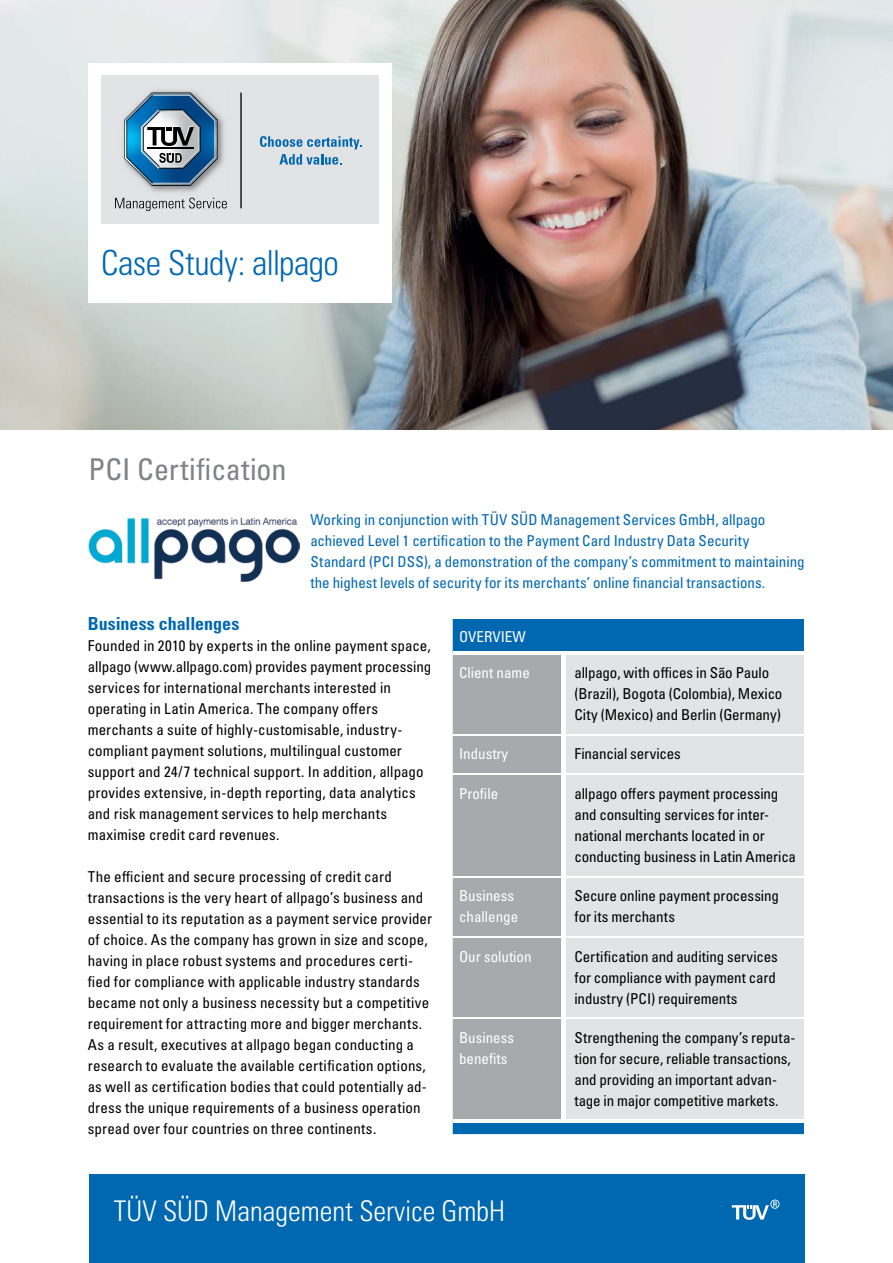
<style>
.page{position:relative;width:893px;height:1263px;background:#fff}
.page>*{position:absolute;margin:0;border:0;box-sizing:border-box;transform-origin:0 0}
.t1{font:34.5px "Univers LTCYR 47 Light Cond";letter-spacing:-.02em;color:#0067b1}
.t2{font:condensed 30px "Univers LTCYR 57";letter-spacing:.005em;color:#808285}
.t3{font:28.5px "Univers LTCYR 47 Light Cond";color:#fff}
.t4{font:18px "Univers LTCYR 67 Bold Cond";color:#0067b1}
.t5{font:condensed 15px/21px "Univers LTCYR 57";letter-spacing:.005em;color:#000}
.t6{font:condensed 15px/21px "Univers LTCYR 57";color:#0067b1}
.t7{font:condensed 15px/21px "Univers LTCYR 57";color:#fff}
.t8{font:condensed 15px "Univers LTCYR 57";letter-spacing:-.015em;color:#000}
</style>
<div class="page">
<div style="left:89px;top:1174px;width:715px;height:89px;background:#0067b1"></div>
<img style="left:0;top:0;width:893px;height:429px">
<div style="left:453px;top:619px;width:351px;height:515px;background:#0067b1"></div>
<div style="left:453px;top:655px;width:108px;height:464px;background:#a7a9ac"></div>
<div style="left:566px;top:655px;width:238px;height:464px;background:#e2e3e4"></div>
<div style="left:561px;top:735px;width:5px;height:38px;background:#fff"></div>
<div style="left:561px;top:775px;width:5px;height:101px;background:#fff"></div>
<div style="left:561px;top:877px;width:5px;height:59px;background:#fff"></div>
<div style="left:561px;top:938px;width:5px;height:79px;background:#fff"></div>
<div style="left:561px;top:1019px;width:5px;height:100px;background:#fff"></div>
<hr style="left:453px;top:773px;width:110px;height:2px;background:#fff">
<hr style="left:563px;top:773px;width:241px;height:2px;background:#fff">
<hr style="left:453px;top:876px;width:110px;height:1px;background:#fff">
<hr style="left:563px;top:876px;width:241px;height:1px;background:#fff">
<hr style="left:453px;top:936px;width:110px;height:2px;background:#fff">
<hr style="left:563px;top:936px;width:241px;height:2px;background:#fff">
<hr style="left:453px;top:1017px;width:110px;height:2px;background:#fff">
<hr style="left:563px;top:1017px;width:241px;height:2px;background:#fff">
<div style="left:561px;top:655px;width:5px;height:79px;background:#fff"></div>
<hr style="left:453px;top:734px;width:110px;height:1px;background:#fff">
<hr style="left:563px;top:734px;width:241px;height:1px;background:#fff">
<hr style="left:453px;top:1119px;width:110px;height:3px;background:#fff">
<hr style="left:563px;top:1119px;width:241px;height:3px;background:#fff">
<hr style="left:453px;top:652px;width:110px;height:3px;background:#fff">
<hr style="left:563px;top:652px;width:241px;height:3px;background:#fff">
<img style="left:88px;top:518px;width:211px;height:64px">
<div style="left:88px;top:63px;width:302px;height:237px;background:#fff"></div>
<div style="left:101px;top:76px;width:278px;height:148px;background:#e2e3e4"></div>
<hr style="left:240px;top:93px;width:2px;height:115px;background:#000">
<svg style="left:260px;top:136px;width:102px;height:29px"></svg>
<img style="left:123px;top:90px;width:101px;height:102px">
<svg style="left:124px;top:93px;width:94px;height:93px"></svg>
<svg style="left:115px;top:198px;width:112px;height:13px"></svg>
<svg style="left:732px;top:1199px;width:47px;height:21px"></svg>
<h1 class="t1" style="left:101px;top:239px;width:239px">Case Study: allpago</h1>
<h2 class="t2" style="left:88px;top:450px;width:199px">PCI Certification</h2>
<p class="t6" style="left:310px;top:509px;width:496px">Working in conjunction with TÜV SÜD Management Services GmbH, allpago achieved Level 1 certification to the Payment Card Industry Data Security Standard (PCI DSS), a demonstration of the company’s commitment to maintaining the highest levels of security for its merchants’ online financial transactions.</p>
<p class="t4" style="left:88px;top:613px;width:153px">Business challenges</p>
<p class="t5" style="left:88px;top:635px;width:345px">Founded in 2010 by experts in the online payment space, allpago (www.allpago.com) provides payment processing services for international merchants interested in operating in Latin America. The company offers merchants a suite of highly-customisable, industry&shy;compliant payment solutions, multilingual customer support and 24/7 technical support. In addition, allpago provides extensive, in-depth reporting, data analytics and risk management services to help merchants maximise credit card revenues.</p>
<p class="t5" style="left:88px;top:866px;width:346px">The efficient and secure processing of credit card transactions is the very heart of allpago’s business and essential to its reputation as a payment service provider of choice. As the company has grown in size and scope, having in place robust systems and procedures certi&shy;fied for compliance with applicable industry standards became not only a business necessity but a competitive requirement for attracting more and bigger merchants.<br>As a result, executives at allpago began conducting a research to evaluate the available certification options, as well as certification bodies that could potentially ad&shy;dress the unique requirements of a business operation spread over four countries on three continents.</p>
<p class="t7" style="left:459px;top:626px;width:68px">OVERVIEW</p>
<p class="t7" style="left:459px;top:662px;width:72px">Client name</p>
<p class="t5" style="left:574px;top:662px;width:210px">allpago, with offices in São Paulo (Brazil), Bogota (Colombia), Mexico<br>City (Mexico) and Berlin (Germany)</p>
<p class="t7" style="left:459px;top:743px;width:51px">Industry</p>
<p class="t8" style="left:574px;top:744px;width:108px">Financial services</p>
<p class="t7" style="left:459px;top:782px;width:41px">Profile</p>
<p class="t5" style="left:574px;top:782px;width:223px">allpago offers payment processing and consulting services for inter&shy;national merchants located in or conducting business in Latin America</p>
<p class="t7" style="left:459px;top:885px;width:61px">Business challenge</p>
<p class="t5" style="left:574px;top:885px;width:206px">Secure online payment processing for its merchants</p>
<p class="t7" style="left:459px;top:945px;width:74px">Our solution</p>
<p class="t5" style="left:574px;top:945px;width:205px">Certification and auditing services for compliance with payment card industry (PCI) requirements</p>
<p class="t7" style="left:459px;top:1027px;width:56px">Business benefits</p>
<p class="t5" style="left:574px;top:1027px;width:223px">Strengthening the company’s reputa&shy;tion for secure, reliable transactions, and providing an important advan&shy;tage in major competitive markets.</p>
<h3 class="t3" style="left:114px;top:1191px;width:393px">TÜV SÜD Management Service GmbH</h3>
</div>
